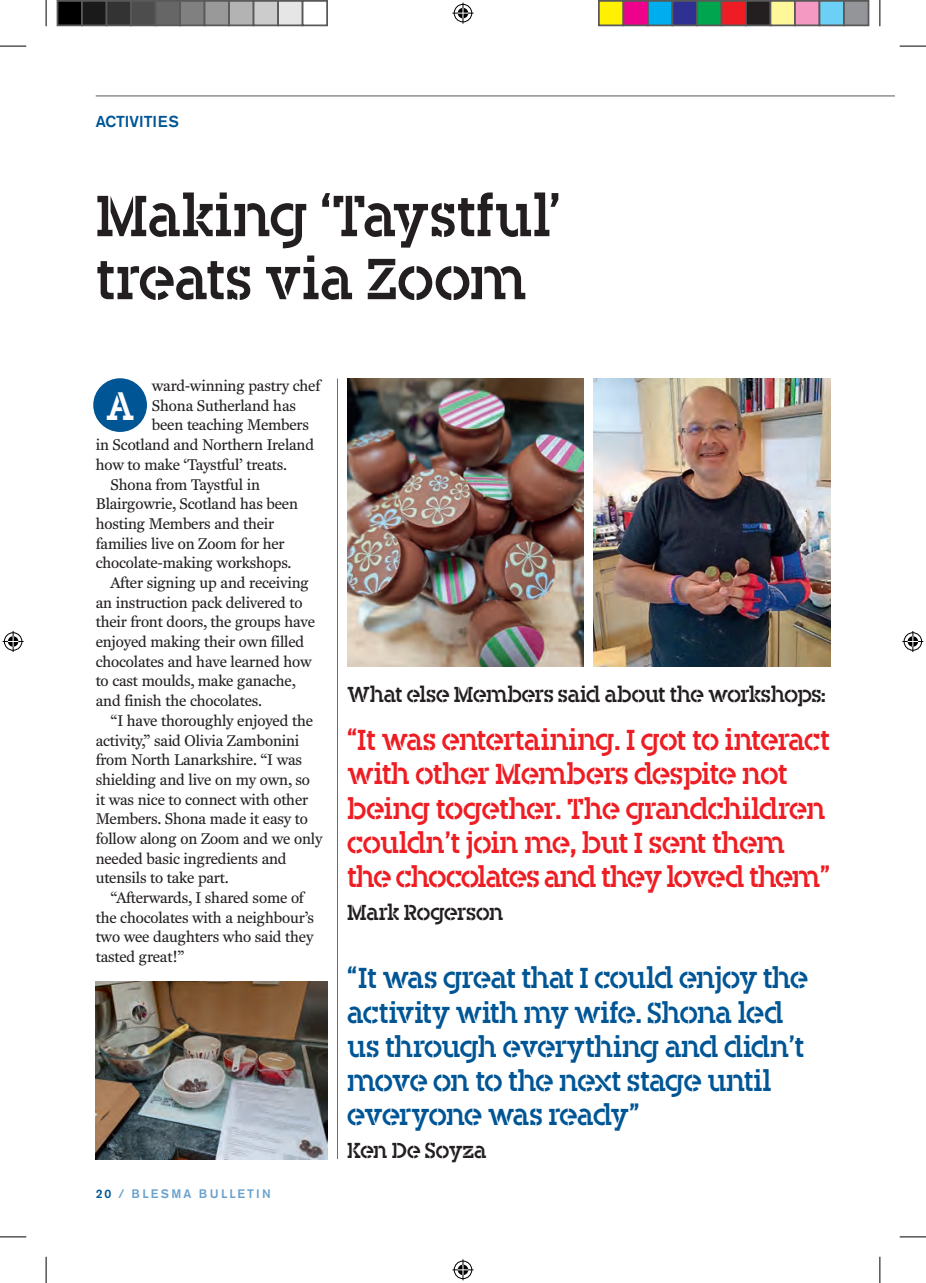
<style>
.page{position:relative;width:926px;height:1283px;background:#fff}
.page>*{position:absolute;margin:0;border:0;box-sizing:border-box;transform-origin:0 0}
.t1{font:56px/63px "Blesma";color:#231f20}
.t2{font:38.5px "Blesma";color:#fff}
.t3{font:28px/34.1px "Blesma";letter-spacing:-.025em;color:#ee1d23}
.t4{font:28px/34.1px "Blesma";letter-spacing:-.025em;color:#005595}
.t5{font:21px "Blesma";letter-spacing:-.01em;color:#231f20}
.t6{font:15.75px "Fenway";letter-spacing:-.01em;color:#231f20}
.t7{font:500 15.75px "Akzidenz Grotesk BQ";color:#005595}
.t8{font:500 12.25px "Akzidenz Grotesk Std";letter-spacing:.165em;color:#69a1cd}
.s1{color:#005595}
</style>
<div class="page">
<hr style="left:96px;top:96px;width:783px;height:1px;background:#57585a">
<svg style="left:879px;top:96px;width:15px;height:1px"></svg>
<hr style="left:337px;top:378px;width:1px;height:781px;background:#6c6d70">
<img style="left:96px;top:982px;width:231px;height:177px">
<img style="left:594px;top:378px;width:236px;height:289px">
<div style="left:93px;top:378px;width:54px;height:54px;background:#005595;border-radius:50%"></div>
<img style="left:347px;top:378px;width:236px;height:289px">
<svg style="left:0;top:46px;width:26px;height:1px"></svg>
<svg style="left:899px;top:46px;width:27px;height:1px"></svg>
<svg style="left:0;top:1236px;width:26px;height:1px"></svg>
<svg style="left:899px;top:1236px;width:27px;height:1px"></svg>
<svg style="left:46px;top:0;width:1px;height:26px"></svg>
<svg style="left:46px;top:1256px;width:1px;height:27px"></svg>
<svg style="left:879px;top:0;width:1px;height:26px"></svg>
<svg style="left:879px;top:1256px;width:1px;height:27px"></svg>
<svg style="left:452px;top:3px;width:21px;height:21px"></svg>
<svg style="left:452px;top:1259px;width:21px;height:21px"></svg>
<svg style="left:3px;top:631px;width:21px;height:21px"></svg>
<svg style="left:902px;top:631px;width:21px;height:21px"></svg>
<div style="left:57px;top:1px;width:25px;height:24px;background:#000"></div>
<div style="left:57px;top:0;width:26px;height:26px;border:2px solid #595959"></div>
<div style="left:82px;top:1px;width:24px;height:24px;background:#1a1a1a"></div>
<div style="left:81px;top:0;width:26px;height:26px;border:2px solid #595959"></div>
<div style="left:106px;top:1px;width:25px;height:24px;background:#333"></div>
<div style="left:106px;top:0;width:26px;height:26px;border:2px solid #595959"></div>
<div style="left:131px;top:1px;width:24px;height:24px;background:#4d4d4d"></div>
<div style="left:130px;top:0;width:26px;height:26px;border:2px solid #595959"></div>
<div style="left:155px;top:1px;width:25px;height:24px;background:#666"></div>
<div style="left:155px;top:0;width:26px;height:26px;border:2px solid #595959"></div>
<div style="left:180px;top:1px;width:24px;height:24px;background:#808080"></div>
<div style="left:179px;top:0;width:26px;height:26px;border:2px solid #595959"></div>
<div style="left:204px;top:1px;width:25px;height:24px;background:#999"></div>
<div style="left:204px;top:0;width:26px;height:26px;border:2px solid #595959"></div>
<div style="left:229px;top:1px;width:24px;height:24px;background:#b3b3b3"></div>
<div style="left:228px;top:0;width:26px;height:26px;border:2px solid #595959"></div>
<div style="left:253px;top:1px;width:25px;height:24px;background:#ccc"></div>
<div style="left:253px;top:0;width:26px;height:26px;border:2px solid #595959"></div>
<div style="left:278px;top:1px;width:24px;height:24px;background:#e6e6e6"></div>
<div style="left:277px;top:0;width:26px;height:26px;border:2px solid #595959"></div>
<div style="left:302px;top:0;width:26px;height:26px;border:2px solid #595959"></div>
<div style="left:599px;top:1px;width:24px;height:24px;background:#fff101"></div>
<div style="left:598px;top:0;width:26px;height:26px;border:2px solid #595959"></div>
<div style="left:623px;top:1px;width:25px;height:24px;background:#ed028c"></div>
<div style="left:622px;top:0;width:26px;height:26px;border:2px solid #595959"></div>
<div style="left:648px;top:1px;width:24px;height:24px;background:#00aeef"></div>
<div style="left:647px;top:0;width:26px;height:26px;border:2px solid #595959"></div>
<div style="left:672px;top:1px;width:25px;height:24px;background:#2e3092"></div>
<div style="left:671px;top:0;width:26px;height:26px;border:2px solid #595959"></div>
<div style="left:697px;top:1px;width:24px;height:24px;background:#00a54f"></div>
<div style="left:696px;top:0;width:26px;height:26px;border:2px solid #595959"></div>
<div style="left:721px;top:1px;width:25px;height:24px;background:#ee1d23"></div>
<div style="left:720px;top:0;width:26px;height:26px;border:2px solid #595959"></div>
<div style="left:746px;top:1px;width:24px;height:24px;background:#231f20"></div>
<div style="left:745px;top:0;width:26px;height:26px;border:2px solid #595959"></div>
<div style="left:770px;top:1px;width:25px;height:24px;background:#fff79a"></div>
<div style="left:769px;top:0;width:26px;height:26px;border:2px solid #595959"></div>
<div style="left:795px;top:1px;width:24px;height:24px;background:#f499c2"></div>
<div style="left:794px;top:0;width:26px;height:26px;border:2px solid #595959"></div>
<div style="left:819px;top:1px;width:25px;height:24px;background:#6bcff6"></div>
<div style="left:818px;top:0;width:26px;height:26px;border:2px solid #595959"></div>
<div style="left:844px;top:1px;width:24px;height:24px;background:#939598"></div>
<div style="left:843px;top:0;width:26px;height:26px;border:2px solid #595959"></div>
<p class="t7" style="left:96px;top:112px;width:85px">ACTIVITIES</p>
<h1 class="t1" style="left:96px;top:184px;width:466px">Making ‘Taystful’ treats via Zoom</h1>
<p class="t6" style="left:152px;top:376px;width:170px">ward-winning pastry chef</p>
<p class="t6" style="left:152px;top:396px;width:146px">Shona Sutherland has</p>
<p class="t6" style="left:152px;top:415px;width:159px">been teaching Members</p>
<p class="t6" style="left:96px;top:435px;width:220px">in Scotland and Northern Ireland</p>
<p class="t6" style="left:96px;top:455px;width:192px">how to make ‘Taystful’ treats.</p>
<p class="t6" style="left:111px;top:474px;width:151px">Shona from Taystful in</p>
<p class="t6" style="left:96px;top:494px;width:204px">Blairgowrie, Scotland has been</p>
<p class="t6" style="left:96px;top:514px;width:180px">hosting Members and their</p>
<p class="t6" style="left:96px;top:534px;width:190px">families live on Zoom for her</p>
<p class="t6" style="left:96px;top:553px;width:197px">chocolate-making workshops.</p>
<p class="t6" style="left:111px;top:573px;width:200px">After signing up and receiving</p>
<p class="t6" style="left:96px;top:593px;width:208px">an instruction pack delivered to</p>
<p class="t6" style="left:96px;top:612px;width:221px">their front doors, the groups have</p>
<p class="t6" style="left:96px;top:632px;width:210px">enjoyed making their own filled</p>
<p class="t6" style="left:96px;top:652px;width:217px">chocolates and have learned how</p>
<p class="t6" style="left:96px;top:671px;width:201px">to cast moulds, make ganache,</p>
<p class="t6" style="left:96px;top:691px;width:167px">and finish the chocolates.</p>
<p class="t6" style="left:111px;top:711px;width:204px">“I have thoroughly enjoyed the</p>
<p class="t6" style="left:96px;top:730px;width:205px">activity,” said Olivia Zambonini</p>
<p class="t6" style="left:96px;top:750px;width:208px">from North Lanarkshire. “I was</p>
<p class="t6" style="left:96px;top:770px;width:216px">shielding and live on my own, so</p>
<p class="t6" style="left:96px;top:789px;width:214px">it was nice to connect with other</p>
<p class="t6" style="left:96px;top:809px;width:214px">Members. Shona made it easy to</p>
<p class="t6" style="left:96px;top:829px;width:228px">follow along on Zoom and we only</p>
<p class="t6" style="left:96px;top:849px;width:192px">needed basic ingredients and</p>
<p class="t6" style="left:96px;top:868px;width:134px">utensils to take part.</p>
<p class="t6" style="left:111px;top:888px;width:195px">“Afterwards, I shared some of</p>
<p class="t6" style="left:96px;top:908px;width:220px">the chocolates with a neighbour’s</p>
<p class="t6" style="left:96px;top:927px;width:219px">two wee daughters who said they</p>
<p class="t6" style="left:96px;top:947px;width:90px">tasted great!”</p>
<h2 class="t2" style="left:106px;top:382px;width:30px">A</h2>
<p class="t8" style="left:96px;top:1186px;width:177px"><span class="s1">20</span> / BLESMA BULLETIN</p>
<h3 class="t5" style="left:347px;top:682px;width:480px">What else Members said about the workshops:</h3>
<h3 class="t3" style="left:347px;top:723px;width:484px">“It was entertaining. I got to interact with other Members despite not being together. The grandchildren couldn’t join me, but I sent them the chocolates and they loved them”</h3>
<h3 class="t5" style="left:347px;top:900px;width:158px">Mark Rogerson</h3>
<h3 class="t4" style="left:347px;top:961px;width:462px">“It was great that I could enjoy the activity with my wife. Shona led us through everything and didn’t move on to the next stage until everyone was ready”</h3>
<h3 class="t5" style="left:347px;top:1138px;width:141px">Ken De Soyza</h3>
</div>
